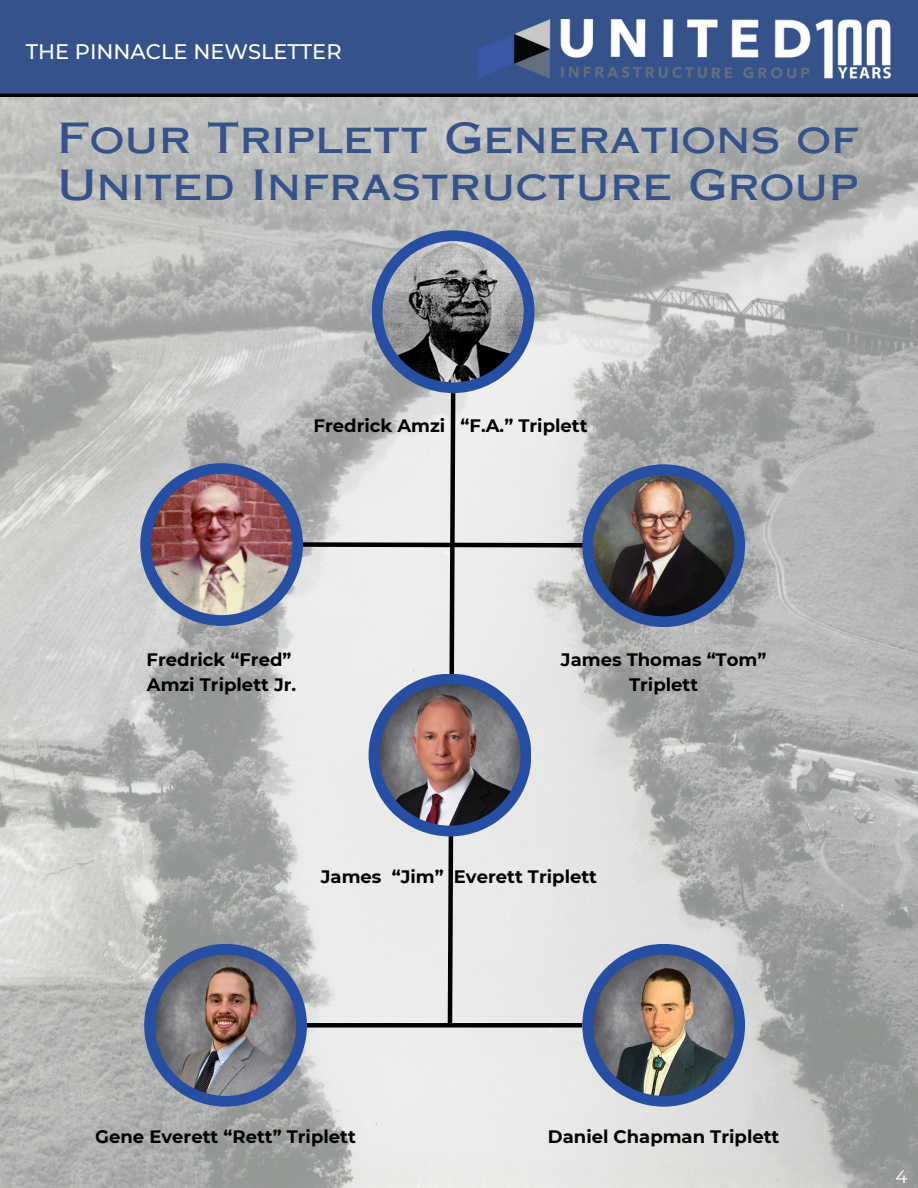
<style>
.page{position:relative;width:918px;height:1188px;background:#fff}
.page>*{position:absolute;margin:0;border:0;box-sizing:border-box;transform-origin:0 0}
.t1{font:41.4px/47.2px "Copperplate Gothic LT Pro 31 AB";color:#36528b}
.t2{font:500 21px "Montserrat";color:#fff}
.t3{font:18.45px "Montserrat";color:#fff}
.t4{font:700 18px "Montserrat";color:#000}
</style>
<div class="page">
<img style="left:0;top:97px;width:918px;height:1091px">
<div style="left:0;top:0;width:918px;height:94px;background:#36528b"></div>
<hr style="left:0;top:94px;width:918px;height:3px;background:#000">
<img style="left:478px;top:19px;width:413px;height:60px">
<svg style="left:140px;top:230px;width:610px;height:877px;background:#b3b4b7"></svg>
<img style="left:593px;top:955px;width:141px;height:141px">
<p class="t2" style="left:26px;top:38px;width:317px">THE PINNACLE NEWSLETTER</p>
<p class="t1" style="left:57px;top:120px;width:803px">Four Triplett Generations of<br>United Infrastructure Group</p>
<p class="t4" style="left:314px;top:414px;width:275px">Fredrick Amzi “F.A.” Triplett</p>
<p class="t4" style="left:147px;top:648px;width:146px">Fredrick “Fred”</p>
<p class="t4" style="left:147px;top:673px;width:151px">Amzi Triplett Jr.</p>
<p class="t4" style="left:561px;top:648px;width:207px">James Thomas “Tom”</p>
<p class="t4" style="left:629px;top:673px;width:71px">Triplett</p>
<p class="t4" style="left:321px;top:866px;width:278px">James “Jim” Everett Triplett</p>
<p class="t4" style="left:95px;top:1125px;width:262px">Gene Everett “Rett” Triplett</p>
<p class="t4" style="left:548px;top:1125px;width:233px">Daniel Chapman Triplett</p>
<p class="t3" style="left:896px;top:1165px;width:14px">4</p>
</div>
